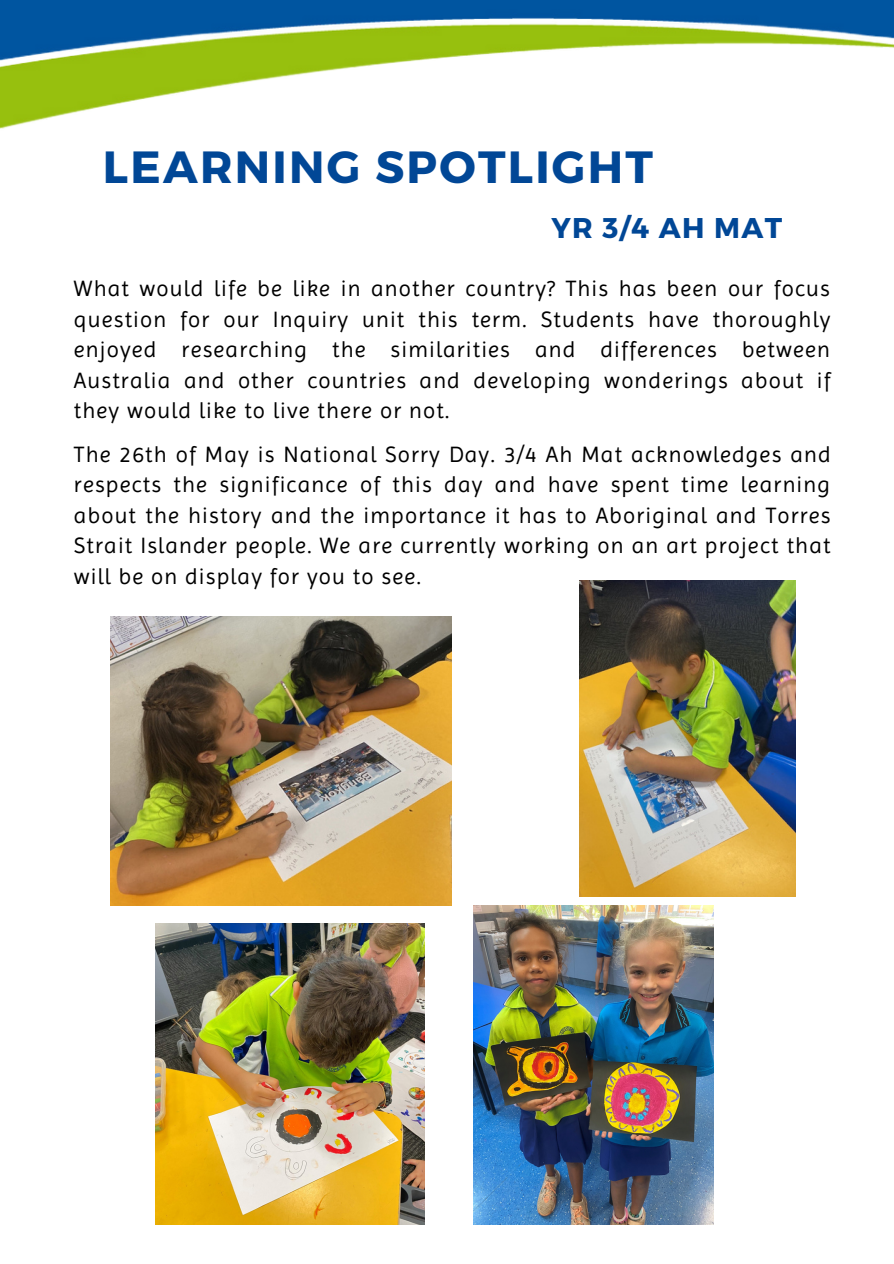
<style>
.page{position:relative;width:894px;height:1264px;background:#fff}
.page>*{position:absolute;margin:0;border:0;box-sizing:border-box;transform-origin:0 0}
.t1{font:700 45px "Montserrat";letter-spacing:.05em;color:#014796}
.t2{font:700 28.5px "Montserrat";letter-spacing:.05em;color:#014796}
.t3{font:22.5px/30.5px "Imprima";letter-spacing:.05em;color:#000;text-align:justify}
</style>
<div class="page">
<img style="left:0;top:0;width:893px;height:129px">
<img style="left:579px;top:580px;width:216px;height:316px">
<img style="left:110px;top:616px;width:341px;height:289px">
<img style="left:474px;top:905px;width:239px;height:319px">
<img style="left:156px;top:923px;width:268px;height:301px">
<p class="t1" style="left:103px;top:137px;width:551px">LEARNING SPOTLIGHT</p>
<p class="t2" style="left:551px;top:209px;width:232px">YR 3/4 AH MAT</p>
<p class="t3" style="left:74px;top:273px;width:758px">What would life be like in another country? This has been our focus question for our Inquiry unit this term. Students have thoroughly enjoyed researching the similarities and differences between Australia and other countries and developing wonderings about if they would like to live there or not.</p>
<p class="t3" style="left:74px;top:439px;width:758px">The 26th of May is National Sorry Day. 3/4 Ah Mat acknowledges and respects the significance of this day and have spent time learning about the history and the importance it has to Aboriginal and Torres Strait Islander people. We are currently working on an art project that will be on display for you to see.</p>
</div>
